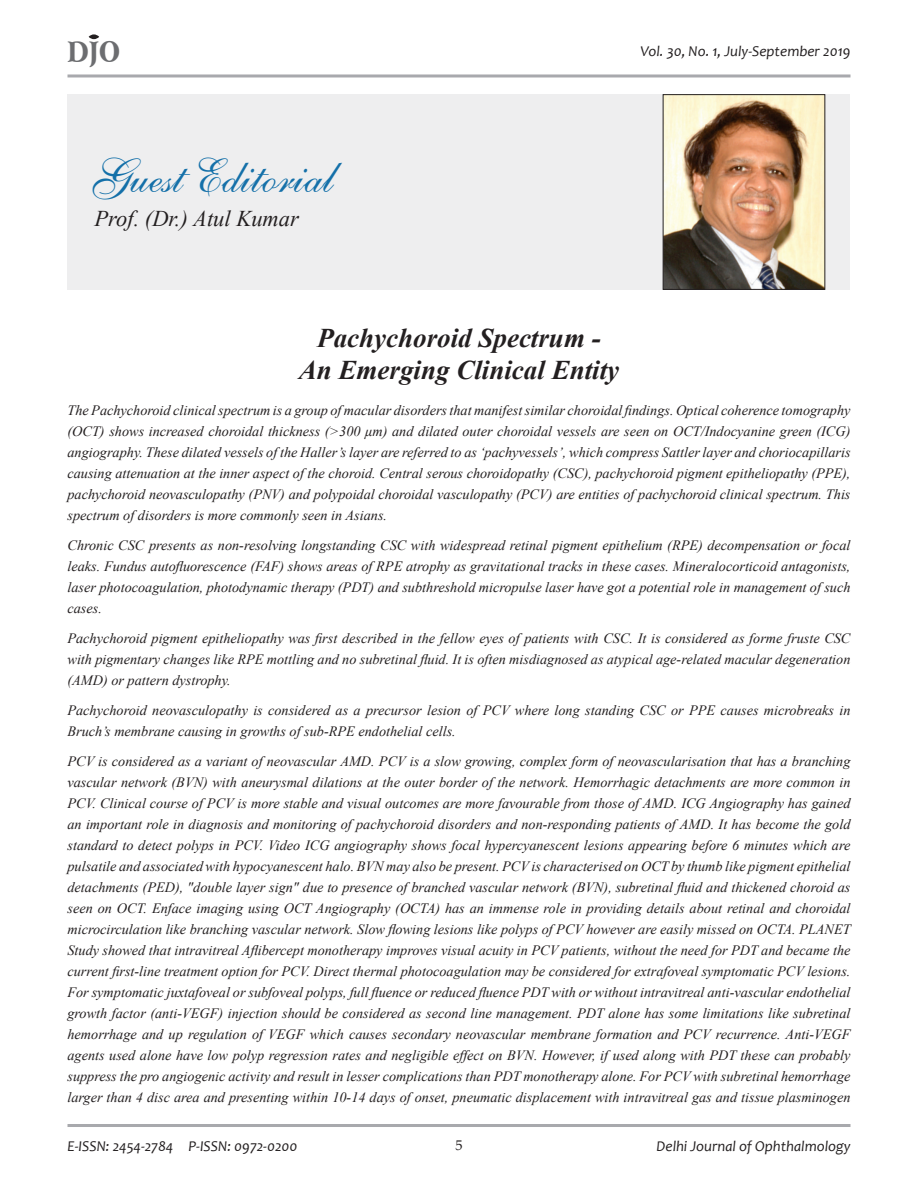
<style>
.page{position:relative;width:918px;height:1188px;background:#fff}
.page>*{position:absolute;margin:0;border:0;box-sizing:border-box;transform-origin:0 0}
.t1{font:48px "English 111 Vivace BT";color:#1470a9}
.t2{font:900 28.2px "Arrus BT";color:#6c6d70;scale:.82 1}
.t3{font:italic 700 27px/32.4px "Times New Roman";color:#231f20;text-align:center}
.t4{font:italic 22.5px "Times New Roman";color:#231f20}
.t5{font:italic 15px "Candara";color:#231f20}
.t6{font:italic 14.25px/21px "Times New Roman";color:#231f20;text-align:justify}
.t7{font:14.25px "Palatino Linotype";color:#231f20}
</style>
<div class="page">
<hr style="left:68px;top:74px;width:782px;height:3px;background:#a8a9ad">
<hr style="left:68px;top:1124px;width:782px;height:3px;background:#a8a9ad">
<div style="left:89px;top:34px;width:10px;height:5px;background:#231f20;border-radius:50%"></div>
<div style="left:68px;top:94px;width:782px;height:196px;background:#eeeeef"></div>
<img style="left:665px;top:96px;width:158px;height:192px">
<div style="left:663px;top:94px;width:162px;height:196px;border:1px solid #231f20"></div>
<h2 class="t2" style="left:68px;top:34px;width:66px">DJO</h2>
<p class="t5" style="left:640px;top:42px;width:212px">Vol. 30, No. 1, July-September 2019</p>
<h1 class="t1" style="left:87px;top:146px;width:249px">Guest Editorial</h1>
<h3 class="t4" style="left:94px;top:203px;width:206px">Prof. (Dr.) Atul Kumar</h3>
<h3 class="t3" style="left:299px;top:321px;width:322px">Pachychoroid Spectrum -<br>An Emerging Clinical Entity</h3>
<p class="t6" style="left:68px;top:399px;width:785px">The Pachychoroid clinical spectrum is a group of macular disorders that manifest similar choroidal findings. Optical coherence tomography (OCT) shows increased choroidal thickness (&gt;300 μm) and dilated outer choroidal vessels are seen on OCT/Indocyanine green (ICG) angiography. These dilated vessels of the Haller’s layer are referred to as ‘pachyvessels’, which compress Sattler layer and choriocapillaris causing attenuation at the inner aspect of the choroid. Central serous choroidopathy (CSC), pachychoroid pigment epitheliopathy (PPE), pachychoroid neovasculopathy (PNV) and polypoidal choroidal vasculopathy (PCV) are entities of pachychoroid clinical spectrum. This spectrum of disorders is more commonly seen in Asians.</p>
<p class="t6" style="left:68px;top:534px;width:785px">Chronic CSC presents as non-resolving longstanding CSC with widespread retinal pigment epithelium (RPE) decompensation or focal leaks. Fundus autofluorescence (FAF) shows areas of RPE atrophy as gravitational tracks in these cases. Mineralocorticoid antagonists, laser photocoagulation, photodynamic therapy (PDT) and subthreshold micropulse laser have got a potential role in management of such cases.</p>
<p class="t6" style="left:68px;top:627px;width:785px">Pachychoroid pigment epitheliopathy was first described in the fellow eyes of patients with CSC. It is considered as forme fruste CSC with pigmentary changes like RPE mottling and no subretinal fluid. It is often misdiagnosed as atypical age-related macular degeneration (AMD) or pattern dystrophy.</p>
<p class="t6" style="left:68px;top:699px;width:785px">Pachychoroid neovasculopathy is considered as a precursor lesion of PCV where long standing CSC or PPE causes microbreaks in<br>Bruch’s membrane causing in growths of sub-RPE endothelial cells.</p>
<p class="t6" style="left:68px;top:750px;width:785px">PCV is considered as a variant of neovascular AMD. PCV is a slow growing, complex form of neovascularisation that has a branching vascular network (BVN) with aneurysmal dilations at the outer border of the network. Hemorrhagic detachments are more common in PCV. Clinical course of PCV is more stable and visual outcomes are more favourable from those of AMD. ICG Angiography has gained an important role in diagnosis and monitoring of pachychoroid disorders and non-responding patients of AMD. It has become the gold standard to detect polyps in PCV. Video ICG angiography shows focal hypercyanescent lesions appearing before 6 minutes which are pulsatile and associated with hypocyanescent halo. BVN may also be present. PCV is characterised on OCT by thumb like pigment epithelial detachments (PED), "double layer sign" due to presence of branched vascular network (BVN), subretinal fluid and thickened choroid as seen on OCT. Enface imaging using OCT Angiography (OCTA) has an immense role in providing details about retinal and choroidal microcirculation like branching vascular network. Slow flowing lesions like polyps of PCV however are easily missed on OCTA. PLANET Study showed that intravitreal Aflibercept monotherapy improves visual acuity in PCV patients, without the need for PDT and became the current first-line treatment option for PCV. Direct thermal photocoagulation may be considered for extrafoveal symptomatic PCV lesions.<br>For symptomatic juxtafoveal or subfoveal polyps, full fluence or reduced fluence PDT with or without intravitreal anti-vascular endothelial growth factor (anti-VEGF) injection should be considered as second line management. PDT alone has some limitations like subretinal hemorrhage and up regulation of VEGF which causes secondary neovascular membrane formation and PCV recurrence. Anti-VEGF agents used alone have low polyp regression rates and negligible effect on BVN. However, if used along with PDT these can probably suppress the pro angiogenic activity and result in lesser complications than PDT monotherapy alone. For PCV with subretinal hemorrhage larger than 4 disc area and presenting within 10-14 days of onset, pneumatic displacement with intravitreal gas and tissue plasminogen</p>
<p class="t5" style="left:68px;top:1136px;width:232px">E-ISSN: 2454-2784 P-ISSN: 0972-0200</p>
<p class="t7" style="left:455px;top:1135px;width:9px">5</p>
<p class="t5" style="left:657px;top:1136px;width:195px">Delhi Journal of Ophthalmology</p>
</div>
